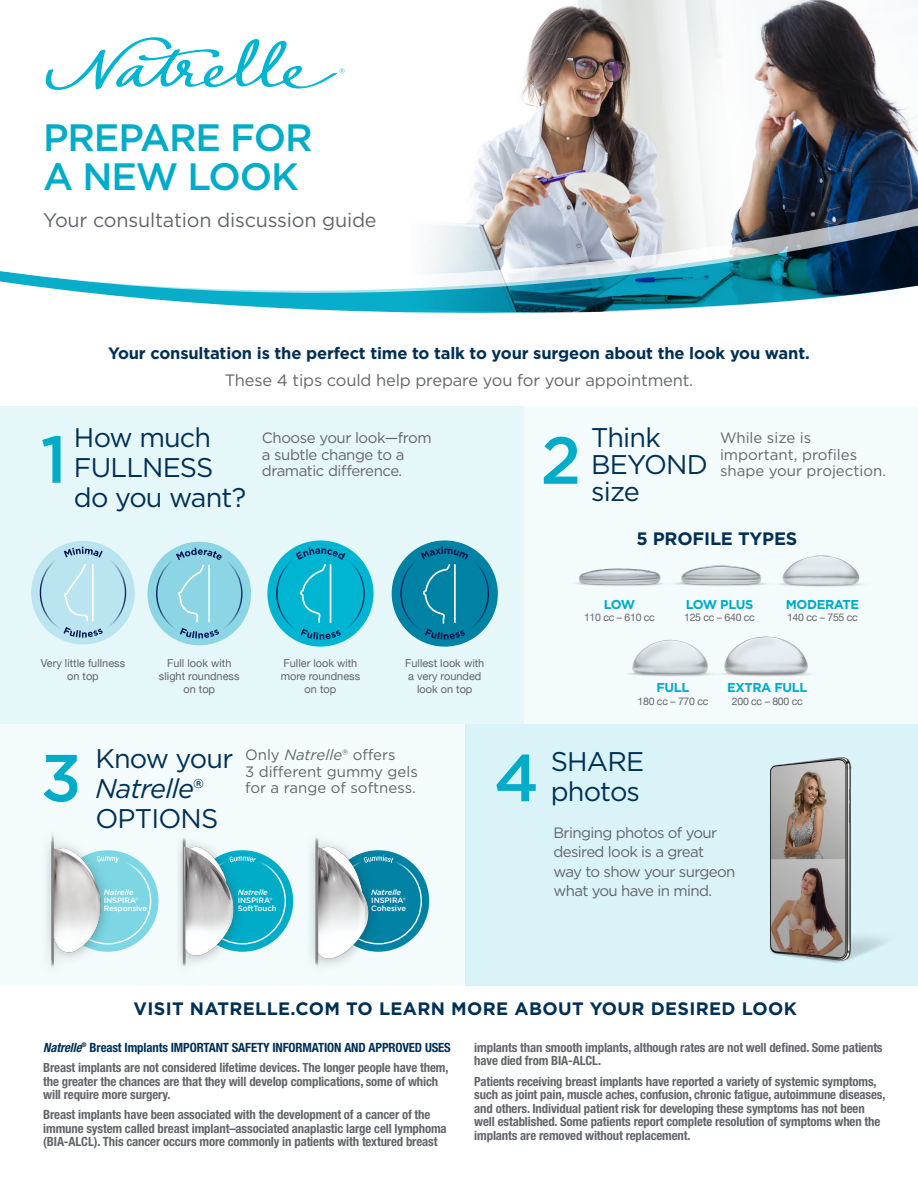
<style>
.page{position:relative;width:918px;height:1188px;background:#fff}
.page>*{position:absolute;margin:0;border:0;box-sizing:border-box;transform-origin:0 0}
.t1{font:500 66.3px "Gotham";color:#00acc8}
.t2{font:500 38.1px "Gotham";letter-spacing:-.03em;color:#00acc8}
.t3{font:27px/30px "Gotham";letter-spacing:-.03em;color:#003056}
.t4{font:19.8px "Gotham";letter-spacing:-.01em;color:#63656a}
.NEW_Body{font:700 18px "Gotham";letter-spacing:.02em;color:#003056}
.NEW_Body-2{font:700 18px "Gotham";letter-spacing:-.01em;color:#003056}
.t5{font:700 16.5px "Gotham";letter-spacing:-.01em;color:#003056}
.t6{font:16.5px "Gotham";letter-spacing:-.01em;color:#63656a}
.t7{font:15px/19.5px "Gotham";letter-spacing:-.03em;color:#63656a}
.t8{font:15px/16.5px "Gotham";color:#63656a}
.t9{font:700 12.9px "Gotham";letter-spacing:-.03em;color:#00acc8}
.ISI_Headers{font:700 condensed 12.75px/13.5px "Helvetica Neue LT Std";letter-spacing:-.01em;color:#63656a}
.ISI_Headers-2{font:700 condensed 12.75px "Helvetica Neue LT Std";letter-spacing:-.01em;color:#003056}
.t10{font:10.95px/13.2px "Helvetica Neue";color:#63656a;text-align:center}
.t11{font:10.5px "Helvetica Neue";letter-spacing:-.025em;color:#63656a}
.t12{font:500 7.8px "Gotham";letter-spacing:-.01em;color:#fff}
.t13{font:italic 500 7.8px "Gotham";letter-spacing:-.01em;color:#fff}
.s1{font-style:italic}
.s2{font-weight:400}
</style>
<div class="page">
<div style="left:0;top:406px;width:524px;height:318px;background:#e6f7fa"></div>
<div style="left:465px;top:724px;width:453px;height:261px;background:#d9f3f8"></div>
<div style="left:0;top:724px;width:465px;height:261px;background:#f3fbfc"></div>
<div style="left:524px;top:406px;width:394px;height:318px;background:#f3fbfc"></div>
<img style="left:471px;top:0;width:447px;height:206px">
<svg style="left:245px;top:306px;width:480px;height:7px"></svg>
<svg style="left:0;top:206px;width:918px;height:100px"></svg>
<div style="left:267px;top:540px;width:107px;height:107px;background:#00b5d1;border-radius:50%"></div>
<svg style="left:275px;top:548px;width:90px;height:92px"></svg>
<div style="left:147px;top:542px;width:104px;height:103px;background:#8bd5e5;border-radius:50%"></div>
<svg style="left:155px;top:548px;width:88px;height:90px"></svg>
<div style="left:31px;top:541px;width:104px;height:103px;background:#bae4ef;border-radius:50%"></div>
<svg style="left:39px;top:547px;width:88px;height:91px"></svg>
<div style="left:392px;top:540px;width:106px;height:107px;background:#0082a4;border-radius:50%"></div>
<svg style="left:400px;top:547px;width:90px;height:93px"></svg>
<svg style="left:57px;top:850px;width:102px;height:102px"></svg>
<svg style="left:126px;top:856px;width:26px;height:89px"></svg>
<img style="left:47px;top:834px;width:79px;height:134px">
<div style="left:192px;top:850px;width:101px;height:102px;background:#00acc8;border-radius:50%"></div>
<svg style="left:252px;top:856px;width:35px;height:89px"></svg>
<img style="left:178px;top:838px;width:74px;height:129px">
<div style="left:328px;top:850px;width:101px;height:102px;background:#0082a4;border-radius:50%"></div>
<svg style="left:380px;top:856px;width:43px;height:89px"></svg>
<img style="left:311px;top:837px;width:69px;height:130px">
<img style="left:770px;top:757px;width:116px;height:206px">
<svg style="left:45px;top:37px;width:300px;height:53px"></svg>
<img style="left:575px;top:555px;width:286px;height:32px">
<img style="left:627px;top:636px;width:182px;height:40px">
<p class="t2" style="left:43px;top:112px;width:271px">PREPARE FOR</p>
<p class="t2" style="left:43px;top:151px;width:257px">A NEW LOOK</p>
<p class="t4" style="left:43px;top:207px;width:335px">Your consultation discussion guide</p>
<p class="t5" style="left:108px;top:344px;width:703px">Your consultation is the perfect time to talk to your surgeon about the look you want.</p>
<p class="t6" style="left:225px;top:369px;width:470px">These 4 tips could help prepare you for your appointment.</p>
<p class="t1" style="left:41px;top:416px;width:28px">1</p>
<p class="t3" style="left:74px;top:422px;width:139px">How much</p>
<p class="t3" style="left:74px;top:452px;width:141px">FULLNESS</p>
<p class="t3" style="left:74px;top:482px;width:174px">do you want?</p>
<p class="t7" style="left:262px;top:429px;width:171px;line-height:16.5px">Choose your look—from a subtle change to a dramatic difference.</p>
<p class="t3" style="left:591px;top:422px;width:71px">Think</p>
<p class="t3" style="left:591px;top:449px;width:118px">BEYOND</p>
<p class="t3" style="left:591px;top:476px;width:50px">size</p>
<p class="t1" style="left:541px;top:417px;width:42px">2</p>
<p class="t8" style="left:720px;top:429px;width:168px">While size is important, profiles shape your projection.</p>
<p class="NEW_Body-2" style="left:636px;top:528px;width:163px">5 PROFILE TYPES</p>
<p class="t9" style="left:604px;top:596px;width:33px">LOW</p>
<p class="t11" style="left:584px;top:610px;width:72px">110 cc – 610 cc</p>
<p class="t9" style="left:686px;top:596px;width:69px">LOW PLUS</p>
<p class="t11" style="left:684px;top:610px;width:72px">125 cc – 640 cc</p>
<p class="t9" style="left:786px;top:596px;width:75px">MODERATE</p>
<p class="t11" style="left:787px;top:610px;width:72px">140 cc – 755 cc</p>
<p class="t10" style="left:41px;top:657px;width:86px">Very little fullness on top</p>
<p class="t10" style="left:405px;top:657px;width:81px">Fullest look with</p>
<p class="t10" style="left:167px;top:657px;width:66px">Full look with</p>
<p class="t10" style="left:159px;top:670px;width:82px">slight roundness on top</p>
<p class="t10" style="left:284px;top:657px;width:75px">Fuller look with</p>
<p class="t10" style="left:281px;top:670px;width:81px">more roundness on top</p>
<p class="t10" style="left:408px;top:670px;width:75px">a very rounded</p>
<p class="t10" style="left:417px;top:683px;width:57px">look on top</p>
<p class="t9" style="left:657px;top:680px;width:34px">FULL</p>
<p class="t11" style="left:638px;top:694px;width:72px">180 cc – 770 cc</p>
<p class="t9" style="left:727px;top:680px;width:82px">EXTRA FULL</p>
<p class="t11" style="left:732px;top:694px;width:72px">200 cc – 800 cc</p>
<p class="t1" style="left:41px;top:734px;width:42px">3</p>
<p class="t3" style="left:95px;top:743px;width:139px">Know your<br><span class="s1">Natrelle</span>®</p>
<p class="t3" style="left:95px;top:803px;width:124px">OPTIONS</p>
<p class="t8" style="left:245px;top:746px;width:174px">Only <span class="s1">Natrelle</span>® offers<br>3 different gummy gels for a range of softness.</p>
<p class="t13" style="left:104px;top:887px;width:31px">Natrelle</p>
<p class="t12" style="left:104px;top:895px;width:36px">INSPIRA<span class="s2">®</span></p>
<p class="t12" style="left:104px;top:903px;width:45px">Responsive</p>
<p class="t13" style="left:238px;top:887px;width:31px">Natrelle</p>
<p class="t12" style="left:238px;top:895px;width:36px">INSPIRA<span class="s2">®</span></p>
<p class="t12" style="left:238px;top:903px;width:40px">SoftTouch</p>
<p class="t13" style="left:371px;top:887px;width:31px">Natrelle</p>
<p class="t12" style="left:371px;top:895px;width:36px">INSPIRA<span class="s2">®</span></p>
<p class="t12" style="left:371px;top:903px;width:36px">Cohesive</p>
<p class="t1" style="left:494px;top:734px;width:47px">4</p>
<p class="t3" style="left:551px;top:746px;width:95px">SHARE photos</p>
<p class="t7" style="left:553px;top:822px;width:184px">Bringing photos of your desired look is a great way to show your surgeon what you have in mind.</p>
<p class="NEW_Body" style="left:134px;top:999px;width:665px">VISIT NATRELLE.COM TO LEARN MORE ABOUT YOUR DESIRED LOOK</p>
<p class="ISI_Headers-2" style="left:43px;top:1040px;width:409px"><span class="s1">Natrelle</span><sup>®</sup> Breast Implants IMPORTANT SAFETY INFORMATION AND APPROVED USES</p>
<p class="ISI_Headers" style="left:43px;top:1061px;width:407px">Breast implants are not considered lifetime devices. The longer people have them, the greater the chances are that they will develop complications, some of which will require more surgery.</p>
<p class="ISI_Headers" style="left:43px;top:1108px;width:405px">Breast implants have been associated with the development of a cancer of the immune system called breast implant–associated anaplastic large cell lymphoma (BIA-ALCL). This cancer occurs more commonly in patients with textured breast</p>
<p class="ISI_Headers" style="left:474px;top:1040px;width:410px">implants than smooth implants, although rates are not well defined. Some patients have died from BIA-ALCL.</p>
<p class="ISI_Headers" style="left:474px;top:1074px;width:413px">Patients receiving breast implants have reported a variety of systemic symptoms, such as joint pain, muscle aches, confusion, chronic fatigue, autoimmune diseases, and others. Individual patient risk for developing these symptoms has not been well established. Some patients report complete resolution of symptoms when the implants are removed without replacement.</p>
</div>
